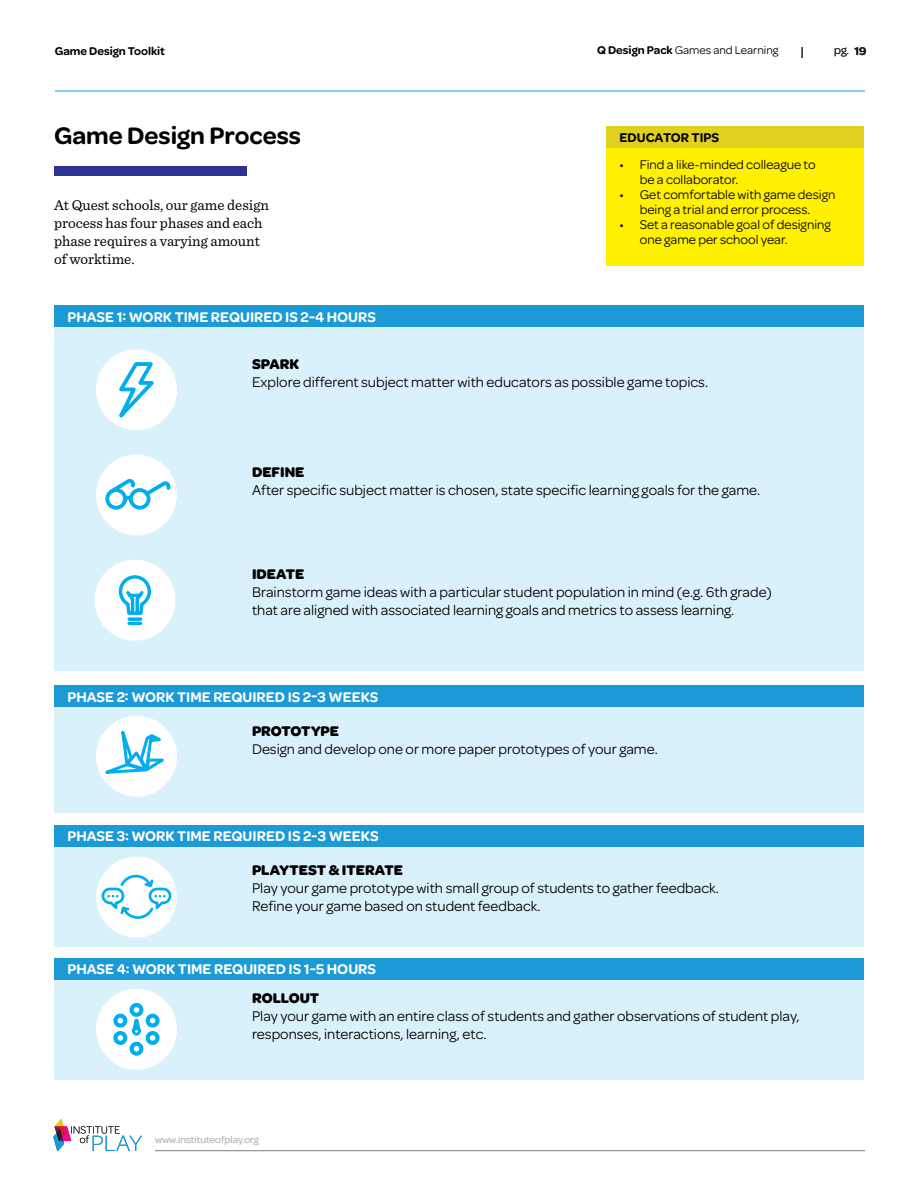
<style>
.page{position:relative;width:918px;height:1188px;background:#fff}
.page>*{position:absolute;margin:0;border:0;box-sizing:border-box;transform-origin:0 0}
.t1{font:600 25.5px "Omnes";color:#000}
.t2{font:15px/18px "Omnes";color:#000}
.t3{font:600 15px "Omnes";color:#fff}
.t4{font:15px/18px "Sentinel";color:#000}
.t5{font:700 15px "Omnes";color:#000}
.t6{font:13.5px/15px "Omnes";color:#000}
.t7{font:600 13.5px "Omnes";color:#000}
.t8{font:12px "Omnes";color:#000}
.t9{font:600 12px "Omnes";color:#000}
.t10{font:12px "Omnes";color:#231f20}
.t11{font:10.5px "Omnes";color:#bcbdc0}
.s1{font-weight:600}
</style>
<div class="page">
<hr style="left:155px;top:1150px;width:710px;height:1px;background:#939598">
<svg style="left:53px;top:1119px;width:89px;height:33px"></svg>
<hr style="left:55px;top:91px;width:810px;height:1px;background:#6bcff6">
<div style="left:54px;top:166px;width:192px;height:10px;background:#2e3092"></div>
<div style="left:606px;top:126px;width:258px;height:139px;background:#fff101"></div>
<div style="left:606px;top:126px;width:258px;height:22px;background:#e1d11e"></div>
<div style="left:54px;top:306px;width:810px;height:364px;background:#d9f1fb"></div>
<div style="left:54px;top:691px;width:810px;height:122px;background:#d9f1fb"></div>
<div style="left:54px;top:825px;width:810px;height:122px;background:#d9f1fb"></div>
<div style="left:54px;top:958px;width:810px;height:122px;background:#d9f1fb"></div>
<div style="left:96px;top:349px;width:81px;height:81px;background:#fff;border-radius:50%"></div>
<svg style="left:107px;top:360px;width:54px;height:71px"></svg>
<div style="left:94px;top:560px;width:81px;height:81px;background:#fff;border-radius:50%"></div>
<svg style="left:118px;top:575px;width:33px;height:50px"></svg>
<div style="left:96px;top:716px;width:81px;height:81px;background:#fff;border-radius:50%"></div>
<svg style="left:96px;top:715px;width:77px;height:60px"></svg>
<div style="left:96px;top:989px;width:81px;height:81px;background:#fff;border-radius:50%"></div>
<div style="left:146px;top:1014px;width:14px;height:14px;border:4px solid #00aeef;border-radius:50%"></div>
<div style="left:113px;top:1014px;width:14px;height:14px;border:4px solid #00aeef;border-radius:50%"></div>
<div style="left:113px;top:1031px;width:14px;height:14px;border:4px solid #00aeef;border-radius:50%"></div>
<div style="left:146px;top:1031px;width:14px;height:14px;border:4px solid #00aeef;border-radius:50%"></div>
<svg style="left:130px;top:1002px;width:13px;height:54px"></svg>
<div style="left:96px;top:857px;width:81px;height:81px;background:#fff;border-radius:50%"></div>
<div style="left:96px;top:454px;width:81px;height:81px;background:#fff;border-radius:50%"></div>
<svg style="left:105px;top:478px;width:66px;height:32px"></svg>
<div style="left:54px;top:306px;width:810px;height:21px;background:#1b9ad7"></div>
<div style="left:54px;top:686px;width:810px;height:21px;background:#1b9ad7"></div>
<div style="left:54px;top:825px;width:810px;height:22px;background:#1b9ad7"></div>
<div style="left:54px;top:958px;width:810px;height:21px;background:#1b9ad7"></div>
<div style="left:149px;top:888px;width:22px;height:16px;border:3px solid #00aeef;border-radius:7px"></div>
<div style="left:102px;top:888px;width:22px;height:16px;border:3px solid #00aeef;border-radius:7px"></div>
<svg style="left:107px;top:874px;width:59px;height:45px"></svg>
<p class="t9" style="left:55px;top:42px;width:112px">Game Design Toolkit</p>
<h1 class="t1" style="left:54px;top:117px;width:249px">Game Design Process</h1>
<p class="t4" style="left:54px;top:195px;width:216px">At Quest schools, our game design process has four phases and each phase requires a varying amount of worktime.</p>
<p class="t3" style="left:68px;top:306px;width:310px">PHASE 1: WORK TIME REQUIRED IS 2-4 HOURS</p>
<p class="t8" style="left:597px;top:42px;width:183px"><span class="s1">Q Design Pack</span> Games and Learning</p>
<p class="t10" style="left:834px;top:42px;width:34px">pg. <span class="s1">19</span></p>
<p class="t7" style="left:620px;top:127px;width:101px">EDUCATOR TIPS</p>
<p class="t6" style="left:640px;top:156px;width:178px;text-indent:-20px">• Find a like-minded colleague to be a collaborator.</p>
<p class="t6" style="left:620px;top:186px;width:217px;text-align:center">• Get comfortable with game design being a trial and error process.</p>
<p class="t6" style="left:640px;top:216px;width:193px;text-indent:-20px">• Set a reasonable goal of designing one game per school year.</p>
<p class="t5" style="left:252px;top:353px;width:49px">SPARK</p>
<p class="t2" style="left:252px;top:372px;width:458px">Explore different subject matter with educators as possible game topics.</p>
<p class="t5" style="left:252px;top:461px;width:54px">DEFINE</p>
<p class="t2" style="left:252px;top:480px;width:510px">After specific subject matter is chosen, state specific learning goals for the game.</p>
<p class="t5" style="left:252px;top:563px;width:54px">IDEATE</p>
<p class="t2" style="left:252px;top:582px;width:521px">Brainstorm game ideas with a particular student population in mind (e.g. 6th grade) that are aligned with associated learning goals and metrics to assess learning.</p>
<p class="t3" style="left:68px;top:686px;width:313px">PHASE 2: WORK TIME REQUIRED IS 2-3 WEEKS</p>
<p class="t5" style="left:252px;top:720px;width:89px">PROTOTYPE</p>
<p class="t2" style="left:252px;top:739px;width:407px">Design and develop one or more paper prototypes of your game.</p>
<p class="t3" style="left:68px;top:825px;width:313px">PHASE 3: WORK TIME REQUIRED IS 2-3 WEEKS</p>
<p class="t5" style="left:252px;top:859px;width:152px">PLAYTEST &amp; ITERATE</p>
<p class="t2" style="left:252px;top:878px;width:468px">Play your game prototype with small group of students to gather feedback.<br>Refine your game based on student feedback.</p>
<p class="t3" style="left:68px;top:958px;width:310px">PHASE 4: WORK TIME REQUIRED IS 1-5 HOURS</p>
<p class="t5" style="left:252px;top:987px;width:69px">ROLLOUT</p>
<p class="t2" style="left:252px;top:1006px;width:549px">Play your game with an entire class of students and gather observations of student play, responses, interactions, learning, etc.</p>
<p class="t11" style="left:155px;top:1132px;width:105px">www.instituteofplay.org</p>
</div>
